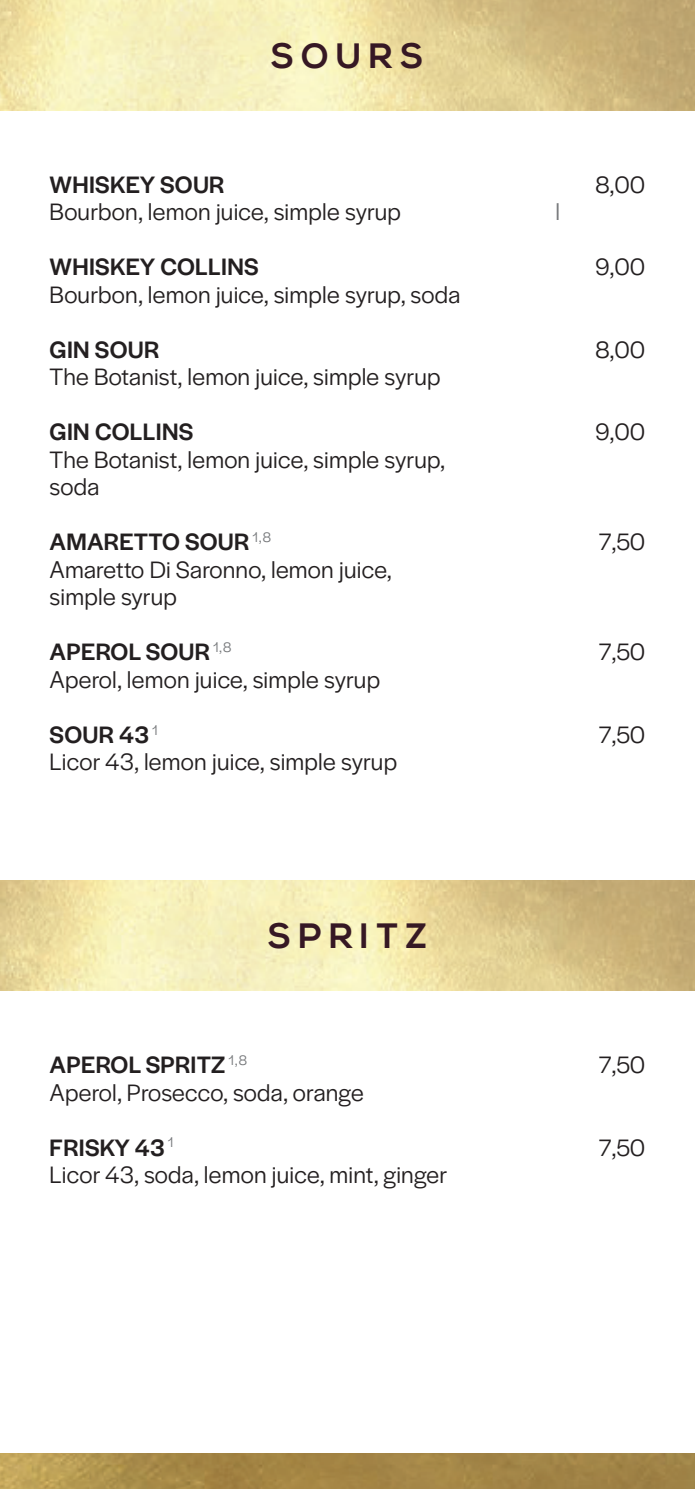
<style>
.page{position:relative;width:695px;height:1489px;background:#fff}
.page>*{position:absolute;margin:0;border:0;box-sizing:border-box;transform-origin:0 0}
.t1{font:700 35px "Nexa";letter-spacing:.2em;color:#361824}
.t2{font:25px/27.5px "Halyard Display";letter-spacing:.01em;color:#231f20}
.t3{font:500 25px "Halyard Display";letter-spacing:.01em;color:#231f20}
.t4{font:25px "Halyard Display";color:#76787b}
.s1{font-weight:500}
</style>
<div class="page">
<img style="left:0;top:1453px;width:694px;height:35px">
<img style="left:0;top:0;width:694px;height:110px">
<img style="left:0;top:880px;width:694px;height:110px">
<h1 class="t1" style="left:271px;top:36px;width:154px">SOURS</h1>
<p class="t3" style="left:50px;top:166px;width:176px">WHISKEY SOUR</p>
<p class="t2" style="left:50px;top:197px;width:353px">Bourbon, lemon juice, simple syrup</p>
<p class="t4" style="left:555px;top:194px;width:6px">l</p>
<p class="t3" style="left:50px;top:249px;width:210px">WHISKEY COLLINS</p>
<p class="t2" style="left:50px;top:279px;width:412px">Bourbon, lemon juice, simple syrup, soda</p>
<p class="t3" style="left:50px;top:331px;width:111px">GIN SOUR</p>
<p class="t2" style="left:50px;top:362px;width:392px">The Botanist, lemon juice, simple syrup</p>
<p class="t3" style="left:50px;top:414px;width:145px">GIN COLLINS</p>
<p class="t2" style="left:50px;top:444px;width:397px">The Botanist, lemon juice, simple syrup, soda</p>
<p class="t2" style="left:595px;top:169px;width:51px">8,00</p>
<p class="t2" style="left:595px;top:252px;width:52px">9,00</p>
<p class="t2" style="left:595px;top:334px;width:51px">8,00</p>
<p class="t2" style="left:595px;top:417px;width:52px">9,00</p>
<p class="t2" style="left:50px;top:527px;width:344px"><span class="s1">AMARETTO SOUR</span> <sup>1,</sup> <sup>8<br></sup>Amaretto Di Saronno, lemon juice, simple syrup</p>
<p class="t2" style="left:598px;top:527px;width:48px">7,50</p>
<p class="t2" style="left:50px;top:637px;width:332px"><span class="s1">APEROL SOUR</span> <sup>1,</sup> <sup>8<br></sup>Aperol, lemon juice, simple syrup</p>
<p class="t2" style="left:598px;top:637px;width:48px">7,50</p>
<p class="t2" style="left:50px;top:719px;width:349px"><span class="s1">SOUR 43</span> <sup>1<br></sup>Licor 43, lemon juice, simple syrup</p>
<p class="t2" style="left:598px;top:719px;width:48px">7,50</p>
<h1 class="t1" style="left:268px;top:916px;width:160px">SPRITZ</h1>
<p class="t2" style="left:50px;top:1049px;width:315px"><span class="s1">APEROL SPRITZ</span> <sup>1,</sup> <sup>8<br></sup>Aperol, Prosecco, soda, orange</p>
<p class="t2" style="left:598px;top:1049px;width:48px">7,50</p>
<p class="t2" style="left:50px;top:1132px;width:399px"><span class="s1">FRISKY 43</span> <sup>1<br></sup>Licor 43, soda, lemon juice, mint, ginger</p>
<p class="t2" style="left:598px;top:1132px;width:48px">7,50</p>
</div>
